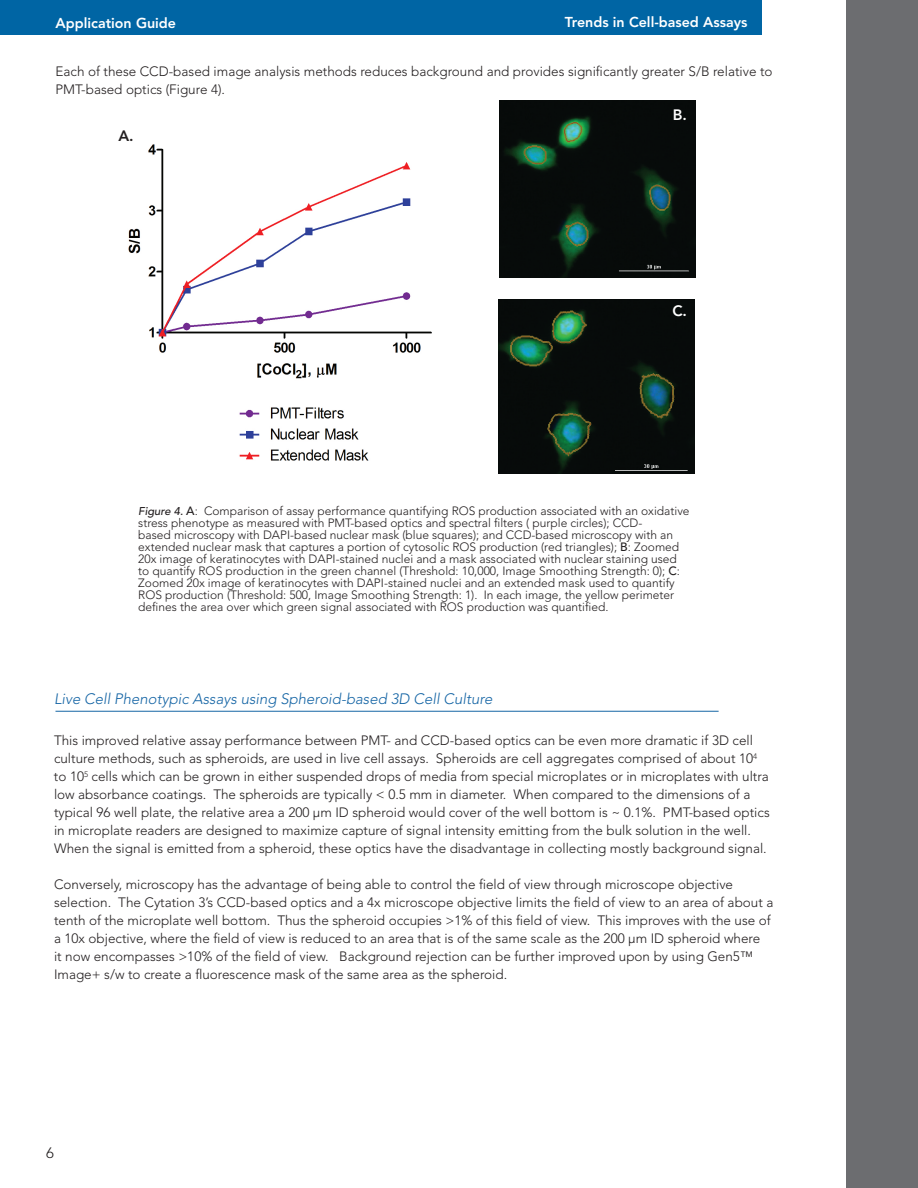
<style>
.page{position:relative;width:918px;height:1188px;background:#fff}
.page>*{position:absolute;margin:0;border:0;box-sizing:border-box;transform-origin:0 0}
.t1{font:italic 300 15px "Avenir LT Std";color:#1565a5}
.t2{font:800 15px "Avenir LT Std";color:#fff}
.t3{font:800 15px "Avenir LT Std";color:#231f20}
.t4{font:300 15px "Avenir LT Std";color:#231f20}
.t5{font:800 14.25px "Avenir LT Std";color:#fff}
.t6{font:300 13.5px/18px "Avenir LT Std";color:#231f20}
.t7{font:300 12px/12px "Avenir LT Std";color:#231f20}
.s1{font-weight:500;font-style:italic;font-size:11.25px}
.s2{font-weight:500}
</style>
<div class="page">
<div style="left:847px;top:0;width:71px;height:1188px;background:#6c6d70"></div>
<div style="left:0;top:0;width:762px;height:34px;background:#0065a4"></div>
<img style="left:128px;top:144px;width:304px;height:317px">
<img style="left:499px;top:101px;width:196px;height:176px">
<img style="left:498px;top:299px;width:196px;height:175px">
<hr style="left:56px;top:711px;width:663px;height:1px;background:#1565a5">
<p class="t5" style="left:56px;top:15px;width:122px">Application Guide</p>
<p class="t5" style="left:565px;top:14px;width:184px">Trends in Cell-based Assays</p>
<p class="t6" style="left:56px;top:63px;width:719px">Each of these CCD-based image analysis methods reduces background and provides significantly greater S/B relative to<br>PMT-based optics (Figure 4).</p>
<p class="t3" style="left:118px;top:127px;width:17px">A.</p>
<p class="t2" style="left:673px;top:106px;width:16px">B.</p>
<p class="t2" style="left:672px;top:302px;width:16px">C.</p>
<p class="t7" style="left:138px;top:505px;width:553px"><span class="s1">Figure 4.</span> <span class="s2">A</span>: Comparison of assay performance quantifying ROS production associated with an oxidative stress phenotype as measured with PMT-based optics and spectral filters ( purple circles); CCD-<br>based microscopy with DAPI-based nuclear mask (blue squares); and CCD-based microscopy with an extended nuclear mask that captures a portion of cytosolic ROS production (red triangles); <span class="s2">B</span>: Zoomed 20x image of keratinocytes with DAPI-stained nuclei and a mask associated with nuclear staining used to quantify ROS production in the green channel (Threshold: 10,000, Image Smoothing Strength: 0); <span class="s2">C</span>:<br>Zoomed 20x image of keratinocytes with DAPI-stained nuclei and an extended mask used to quantify ROS production (Threshold: 500, Image Smoothing Strength: 1). In each image, the yellow perimeter defines the area over which green signal associated with ROS production was quantified.</p>
<p class="t1" style="left:54px;top:690px;width:440px">Live Cell Phenotypic Assays using Spheroid-based 3D Cell Culture</p>
<p class="t6" style="left:54px;top:732px;width:717px">This improved relative assay performance between PMT- and CCD-based optics can be even more dramatic if 3D cell culture methods, such as spheroids, are used in live cell assays. Spheroids are cell aggregates comprised of about 10<sup>4 </sup>to 10<sup>5</sup> cells which can be grown in either suspended drops of media from special microplates or in microplates with ultra low absorbance coatings. The spheroids are typically &lt; 0.5 mm in diameter. When compared to the dimensions of a typical 96 well plate, the relative area a 200 µm ID spheroid would cover of the well bottom is ~ 0.1%. PMT-based optics in microplate readers are designed to maximize capture of signal intensity emitting from the bulk solution in the well.<br>When the signal is emitted from a spheroid, these optics have the disadvantage in collecting mostly background signal.</p>
<p class="t6" style="left:54px;top:876px;width:721px">Conversely, microscopy has the advantage of being able to control the field of view through microscope objective selection. The Cytation 3’s CCD-based optics and a 4x microscope objective limits the field of view to an area of about a tenth of the microplate well bottom. Thus the spheroid occupies &gt;1% of this field of view. This improves with the use of a 10x objective, where the field of view is reduced to an area that is of the same scale as the 200 µm ID spheroid where<br>it now encompasses &gt;10% of the field of view. Background rejection can be further improved upon by using Gen5™ Image+ s/w to create a fluorescence mask of the same area as the spheroid.</p>
<p class="t4" style="left:46px;top:1144px;width:9px">6</p>
</div>
